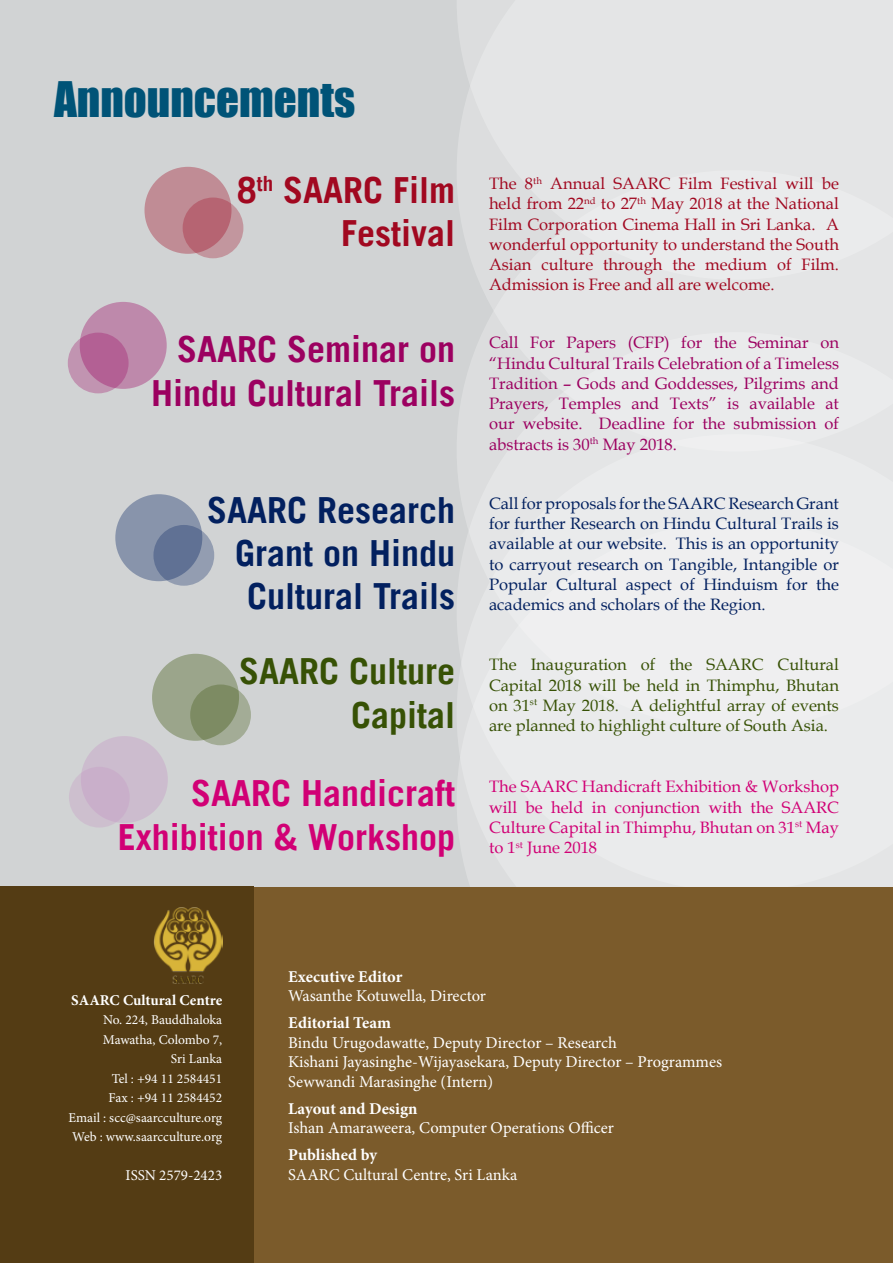
<style>
.page{position:relative;width:893px;height:1263px;background:#fff}
.page>*{position:absolute;margin:0;border:0;box-sizing:border-box;transform-origin:0 0}
.t1{font:45px "Impact";color:#005377}
.t2{font:700 36px/43.2px "Trade Gothic";color:#02205f;text-align:right}
.t3{font:700 36px/43.2px "Trade Gothic";color:#d10075;text-align:right}
.t4{font:700 36px/43.2px "Trade Gothic";color:#9c0060;text-align:right}
.t5{font:700 36px/43.2px "Trade Gothic";color:#a10820;text-align:right}
.t6{font:700 36px/43.2px "Trade Gothic";color:#375105;text-align:right}
.t7{font:16.5px/20.2px "Book Antiqua";color:#02205f;text-align:justify}
.t8{font:16.5px/19.5px "Minion Pro";letter-spacing:-.005em;color:#fff}
.t9{font:16.5px/20.2px "Book Antiqua";color:#a10820;text-align:justify}
.t10{font:16.5px/20.2px "Book Antiqua";color:#9c0060;text-align:justify}
.t11{font:16.5px/20.2px "Book Antiqua";color:#375105;text-align:justify}
.t12{font:16.5px/20.2px "Book Antiqua";color:#d10075;text-align:justify}
.t13{font:700 16.5px "Minion Pro";color:#fff}
.t14{font:700 15px "Minion Pro";color:#fff}
.t15{font:15px "Minion Pro";color:#fff}
.t16{font:13.5px/19.5px "Minion Pro";color:#fff;text-align:right}
</style>
<div class="page">
<div style="left:0;top:0;width:893px;height:933px;background:#d1d3d4"></div>
<div style="left:479px;top:280px;width:414px;height:52px;background:#e4e5e6"></div>
<svg style="left:458px;top:332px;width:435px;height:102px;fill:#eaebec"></svg>
<svg style="left:457px;top:434px;width:436px;height:87px;background:#e7e8e9"></svg>
<div style="left:457px;top:521px;width:436px;height:366px;background:#eaebec"></div>
<div style="left:457px;top:0;width:436px;height:280px;background:#e4e5e6"></div>
<div style="left:1px;top:887px;width:892px;height:375px;background:#7b5b2b"></div>
<div style="left:0;top:887px;width:253px;height:376px;background:#543c14"></div>
<img style="left:154px;top:907px;width:68px;height:77px">
<div style="left:80px;top:302px;width:87px;height:87px;background:#be89ab;border-radius:50%"></div>
<svg style="left:68px;top:333px;width:61px;height:60px;background:#b7709d"></svg>
<div style="left:152px;top:654px;width:87px;height:87px;background:#9ba58b;border-radius:50%"></div>
<svg style="left:190px;top:684px;width:61px;height:61px;background:#899573"></svg>
<div style="left:115px;top:494px;width:87px;height:87px;background:#8894ab;border-radius:50%"></div>
<svg style="left:153px;top:525px;width:61px;height:61px;background:#707f9d"></svg>
<div style="left:81px;top:736px;width:87px;height:87px;background:#ccbcce;border-radius:50%"></div>
<div style="left:69px;top:767px;width:61px;height:60px;background:linear-gradient(to right,#cdbece,#c8abc9);border-radius:50%"></div>
<div style="left:144px;top:167px;width:87px;height:87px;background:#c08c95;border-radius:50%"></div>
<svg style="left:183px;top:198px;width:60px;height:60px;background:#b9737f"></svg>
<h1 class="t1" style="left:54px;top:64px;width:303px">Announcements</h1>
<h2 class="t5" style="left:237px;top:168px;width:220px">8<sup>th</sup> SAARC Film<br>Festival</h2>
<p class="t9" style="left:489px;top:173px;width:351px">The 8<sup>th</sup> Annual SAARC Film Festival will be held from 22<sup>nd</sup> to 27<sup>th</sup> May 2018 at the National Film Corporation Cinema Hall in Sri Lanka. A wonderful opportunity to understand the South Asian culture through the medium of Film.<br>Admission is Free and all are welcome.</p>
<h2 class="t4" style="left:151px;top:327px;width:306px">SAARC Seminar on<br>Hindu Cultural Trails</h2>
<p class="t10" style="left:489px;top:332px;width:351px">Call For Papers (CFP) for the Seminar on “Hindu Cultural Trails Celebration of a Timeless Tradition – Gods and Goddesses, Pilgrims and Prayers, Temples and Texts” is available at our website. Deadline for the submission of abstracts is 30<sup>th</sup> May 2018.</p>
<h2 class="t2" style="left:207px;top:488px;width:250px">SAARC Research<br>Grant on Hindu<br>Cultural Trails</h2>
<p class="t7" style="left:489px;top:493px;width:351px">Call for proposals for the SAARC Research Grant for further Research on Hindu Cultural Trails is available at our website. This is an opportunity to carryout research on Tangible, Intangible or Popular Cultural aspect of Hinduism for the academics and scholars of the Region.</p>
<h2 class="t6" style="left:239px;top:649px;width:218px">SAARC Culture<br>Capital</h2>
<p class="t11" style="left:489px;top:654px;width:351px">The Inauguration of the SAARC Cultural Capital 2018 will be held in Thimphu, Bhutan on 31<sup>st</sup> May 2018. A delightful array of events are planned to highlight culture of South Asia.</p>
<h2 class="t3" style="left:118px;top:771px;width:339px">SAARC Handicraft<br>Exhibition &amp; Workshop</h2>
<p class="t12" style="left:489px;top:776px;width:351px">The SAARC Handicraft Exhibition &amp; Workshop will be held in conjunction with the SAARC Culture Capital in Thimphu, Bhutan on 31<sup>st</sup> May to 1<sup>st</sup> June 2018</p>
<p class="t14" style="left:71px;top:989px;width:153px">SAARC Cultural Centre</p>
<p class="t16" style="left:69px;top:1010px;width:155px">No. 224, Bauddhaloka<br>Mawatha, Colombo 7,<br>Sri Lanka<br>Tel : +94 11 2584451<br>Fax : +94 11 2584452<br>Email : scc@saarcculture.org<br>Web : www.saarcculture.org</p>
<p class="t15" style="left:126px;top:1165px;width:98px">ISSN 2579-2423</p>
<p class="t13" style="left:288px;top:965px;width:116px">Executive Editor</p>
<p class="t8" style="left:288px;top:986px;width:199px">Wasanthe Kotuwella, Director</p>
<p class="t13" style="left:288px;top:1011px;width:104px">Editorial Team</p>
<p class="t8" style="left:288px;top:1033px;width:435px">Bindu Urugodawatte, Deputy Director – Research<br>Kishani Jayasinghe-Wijayasekara, Deputy Director – Programmes<br>Sewwandi Marasinghe (Intern)</p>
<p class="t13" style="left:288px;top:1097px;width:131px">Layout and Design</p>
<p class="t8" style="left:288px;top:1118px;width:327px">Ishan Amaraweera, Computer Operations Officer</p>
<p class="t13" style="left:288px;top:1143px;width:91px">Published by</p>
<p class="t8" style="left:288px;top:1165px;width:231px">SAARC Cultural Centre, Sri Lanka</p>
</div>
